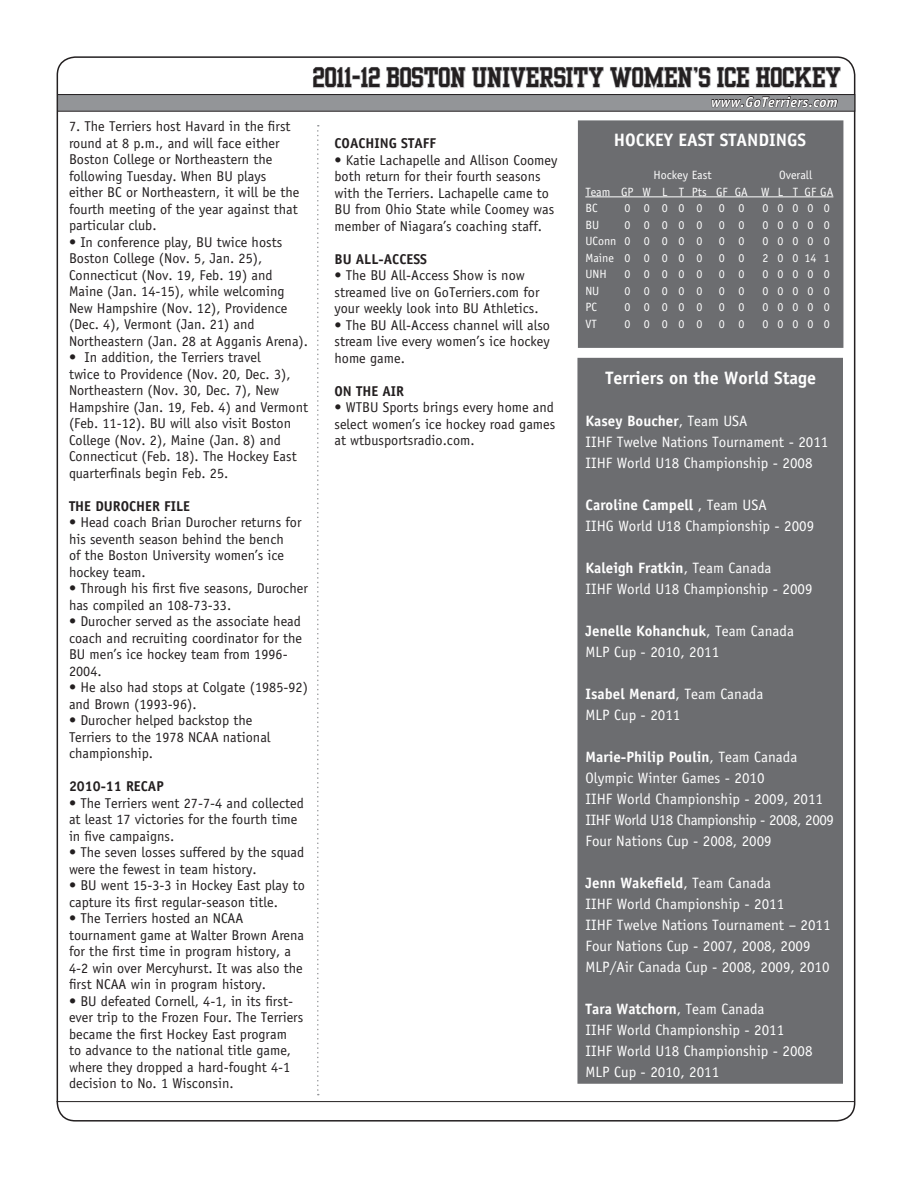
<style>
.page{position:relative;width:918px;height:1188px;background:#fff}
.page>*{position:absolute;margin:0;border:0;box-sizing:border-box;transform-origin:0 0}
.t1{font:22.8px "AT Yearbook Solid";color:#231f20}
.t2{font:700 18px "Officina Sans";color:#fff}
.t3{font:15px/21px "Officina Sans";color:#fff}
.t4{font:14.25px/16.5px "Officina Sans";color:#231f20}
.t5{font:700 14.25px "Officina Sans";color:#231f20}
.t6{font:italic 700 14.25px "Officina Sans";letter-spacing:.025em;color:#fff}
.t7{font:12px "Officina Sans";letter-spacing:.585em;color:#fff}
.t8{font:12px/16.5px "Officina Sans";color:#fff}
.s1{font-weight:700}
</style>
<div class="page">
<div style="left:58px;top:95px;width:797px;height:16px;background:#939598"></div>
<div style="left:57px;top:94px;width:798px;height:18px;border:1px solid #231f20"></div>
<svg style="left:313px;top:67px;width:39px;height:21px"></svg>
<div style="left:352px;top:75px;width:9px;height:5px;border:1px solid #d1d2d4"></div>
<svg style="left:360px;top:56px;width:482px;height:116px"></svg>
<hr style="left:57px;top:1101px;width:797px;height:1px;background:#231f20">
<div style="left:578px;top:359px;width:264px;height:724px;background:#6c6d70"></div>
<div style="left:577px;top:358px;width:266px;height:726px;border:2px solid #6c6d70"></div>
<svg style="left:317px;top:125px;width:2px;height:970px"></svg>
<div style="left:579px;top:121px;width:264px;height:226px;background:#6c6d70"></div>
<div style="left:578px;top:120px;width:265px;height:228px;border:2px solid #6c6d70"></div>
<hr style="left:585px;top:197px;width:248px;height:1px;background:#fff">
<h1 class="t1" style="left:313px;top:63px;width:529px">2011-12 BOSTON UNIVERSITY WOMEN’S ICE HOCKEY</h1>
<p class="t6" style="left:711px;top:93px;width:128px">www.GoTerriers.com</p>
<p class="t4" style="left:69px;top:118px;width:232px">7. The Terriers host Havard in the first round at 8 p.m., and will face either Boston College or Northeastern the following Tuesday. When BU plays either BC or Northeastern, it will be the fourth meeting of the year against that particular club.</p>
<p class="t4" style="left:69px;top:234px;width:241px">• In conference play, BU twice hosts Boston College (Nov. 5, Jan. 25), Connecticut (Nov. 19, Feb. 19) and Maine (Jan. 14-15), while welcoming New Hampshire (Nov. 12), Providence (Dec. 4), Vermont (Jan. 21) and Northeastern (Jan. 28 at Agganis Arena).</p>
<p class="t4" style="left:69px;top:349px;width:241px">• In addition, the Terriers travel<br>twice to Providence (Nov. 20, Dec. 3), Northeastern (Nov. 30, Dec. 7), New Hampshire (Jan. 19, Feb. 4) and Vermont (Feb. 11-12). BU will also visit Boston College (Nov. 2), Maine (Jan. 8) and Connecticut (Feb. 18). The Hockey East quarterfinals begin Feb. 25.</p>
<p class="t5" style="left:69px;top:497px;width:123px">THE DUROCHER FILE</p>
<p class="t4" style="left:69px;top:514px;width:234px">• Head coach Brian Durocher returns for his seventh season behind the bench<br>of the Boston University women’s ice hockey team.</p>
<p class="t4" style="left:69px;top:580px;width:240px">• Through his first five seasons, Durocher has compiled an 108-73-33.</p>
<p class="t4" style="left:69px;top:613px;width:235px">• Durocher served as the associate head coach and recruiting coordinator for the<br>BU men’s ice hockey team from 1996-<br>2004.</p>
<p class="t4" style="left:69px;top:679px;width:241px">• He also had stops at Colgate (1985-92) and Brown (1993-96).</p>
<p class="t4" style="left:69px;top:712px;width:203px">• Durocher helped backstop the<br>Terriers to the 1978 NCAA national championship.</p>
<p class="t5" style="left:69px;top:777px;width:96px">2010-11 RECAP</p>
<p class="t4" style="left:69px;top:795px;width:236px">• The Terriers went 27-7-4 and collected at least 17 victories for the fourth time in five campaigns.</p>
<p class="t4" style="left:69px;top:844px;width:237px">• The seven losses suffered by the squad were the fewest in team history.</p>
<p class="t4" style="left:69px;top:877px;width:237px">• BU went 15-3-3 in Hockey East play to capture its first regular-season title.</p>
<p class="t4" style="left:69px;top:910px;width:237px">• The Terriers hosted an NCAA tournament game at Walter Brown Arena for the first time in program history, a 4-2 win over Mercyhurst. It was also the first NCAA win in program history.</p>
<p class="t4" style="left:69px;top:993px;width:236px">• BU defeated Cornell, 4-1, in its first&shy;ever trip to the Frozen Four. The Terriers became the first Hockey East program<br>to advance to the national title game, where they dropped a hard-fought 4-1 decision to No. 1 Wisconsin.</p>
<p class="t5" style="left:334px;top:134px;width:103px">COACHING STAFF</p>
<p class="t4" style="left:334px;top:152px;width:224px">• Katie Lachapelle and Allison Coomey both return for their fourth seasons with the Terriers. Lachapelle came to BU from Ohio State while Coomey was member of Niagara’s coaching staff.</p>
<p class="t5" style="left:334px;top:250px;width:94px">BU ALL-ACCESS</p>
<p class="t4" style="left:334px;top:267px;width:207px">• The BU All-Access Show is now streamed live on GoTerriers.com for your weekly look into BU Athletics.</p>
<p class="t4" style="left:334px;top:317px;width:217px;text-align:justify">• The BU All-Access channel will also stream live every women’s ice hockey home game.</p>
<p class="t5" style="left:334px;top:382px;width:71px">ON THE AIR</p>
<p class="t4" style="left:334px;top:399px;width:222px;text-align:justify">• WTBU Sports brings every home and select women’s ice hockey road games at wtbusportsradio.com.</p>
<p class="t2" style="left:614px;top:129px;width:194px">HOCKEY EAST STANDINGS</p>
<p class="t8" style="left:654px;top:167px;width:60px">Hockey East</p>
<p class="t8" style="left:585px;top:167px;width:250px;text-indent:194px">Overall<br>Team GP W L T Pts GF GA W L TGFGA<br>BC</p>
<p class="t7" style="left:624px;top:201px;width:79px">0 0000</p>
<p class="t7" style="left:719px;top:201px;width:27px">0 0</p>
<p class="t7" style="left:762px;top:201px;width:69px">0000 0</p>
<p class="t7" style="left:585px;top:218px;width:15px">BU</p>
<p class="t7" style="left:624px;top:218px;width:79px">0 0000</p>
<p class="t7" style="left:719px;top:218px;width:27px">0 0</p>
<p class="t7" style="left:762px;top:218px;width:69px">0000 0</p>
<p class="t7" style="left:585px;top:234px;width:118px">UConn0 0 0 0 0</p>
<p class="t7" style="left:719px;top:234px;width:27px">0 0</p>
<p class="t7" style="left:762px;top:234px;width:69px">0000 0</p>
<p class="t8" style="left:585px;top:249px;width:118px">Maine0 0 00 0</p>
<p class="t7" style="left:719px;top:251px;width:27px">0 0</p>
<p class="t7" style="left:762px;top:251px;width:69px">2 0 0141</p>
<p class="t7" style="left:585px;top:267px;width:23px">UNH</p>
<p class="t7" style="left:624px;top:267px;width:79px">0 0000</p>
<p class="t7" style="left:719px;top:267px;width:27px">0 0</p>
<p class="t7" style="left:762px;top:267px;width:69px">0000 0</p>
<p class="t7" style="left:585px;top:284px;width:16px">NU</p>
<p class="t7" style="left:624px;top:284px;width:79px">0 0000</p>
<p class="t7" style="left:719px;top:284px;width:27px">0 0</p>
<p class="t7" style="left:762px;top:284px;width:69px">0000 0</p>
<p class="t7" style="left:585px;top:300px;width:13px">PC</p>
<p class="t7" style="left:624px;top:300px;width:79px">0 0000</p>
<p class="t7" style="left:719px;top:300px;width:27px">0 0</p>
<p class="t7" style="left:762px;top:300px;width:69px">0000 0</p>
<p class="t7" style="left:585px;top:317px;width:13px">VT</p>
<p class="t7" style="left:624px;top:317px;width:79px">0 0000</p>
<p class="t7" style="left:719px;top:317px;width:27px">0 0</p>
<p class="t7" style="left:762px;top:317px;width:69px">0000 0</p>
<p class="t2" style="left:605px;top:367px;width:212px">Terriers on the World Stage</p>
<p class="t3" style="left:586px;top:410px;width:244px"><span class="s1">Kasey Boucher</span>, Team USA<br>IIHF Twelve Nations Tournament - 2011<br>IIHF World U18 Championship - 2008</p>
<p class="t3" style="left:586px;top:494px;width:230px"><span class="s1">Caroline Campell</span> , Team USA<br>IIHG World U18 Championship - 2009</p>
<p class="t3" style="left:586px;top:557px;width:228px"><span class="s1">Kaleigh Fratkin</span>, Team Canada<br>IIHF World U18 Championship - 2009</p>
<p class="t3" style="left:586px;top:620px;width:210px"><span class="s1">Jenelle Kohanchuk</span>, Team Canada<br>MLP Cup - 2010, 2011</p>
<p class="t3" style="left:586px;top:683px;width:179px"><span class="s1">Isabel Menard</span>, Team Canada<br>MLP Cup - 2011</p>
<p class="t3" style="left:586px;top:746px;width:250px"><span class="s1">Marie-Philip Poulin</span>, Team Canada Olympic Winter Games - 2010<br>IIHF World Championship - 2009, 2011<br>IIHF World U18 Championship - 2008, 2009<br>Four Nations Cup - 2008, 2009</p>
<p class="t3" style="left:586px;top:872px;width:246px"><span class="s1">Jenn Wakefield</span>, Team Canada<br>IIHF World Championship - 2011<br>IIHF Twelve Nations Tournament – 2011<br>Four Nations Cup - 2007, 2008, 2009<br>MLP/Air Canada Cup - 2008, 2009, 2010</p>
<p class="t3" style="left:586px;top:998px;width:228px"><span class="s1">Tara Watchorn</span>, Team Canada<br>IIHF World Championship - 2011<br>IIHF World U18 Championship - 2008<br>MLP Cup - 2010, 2011</p>
</div>
